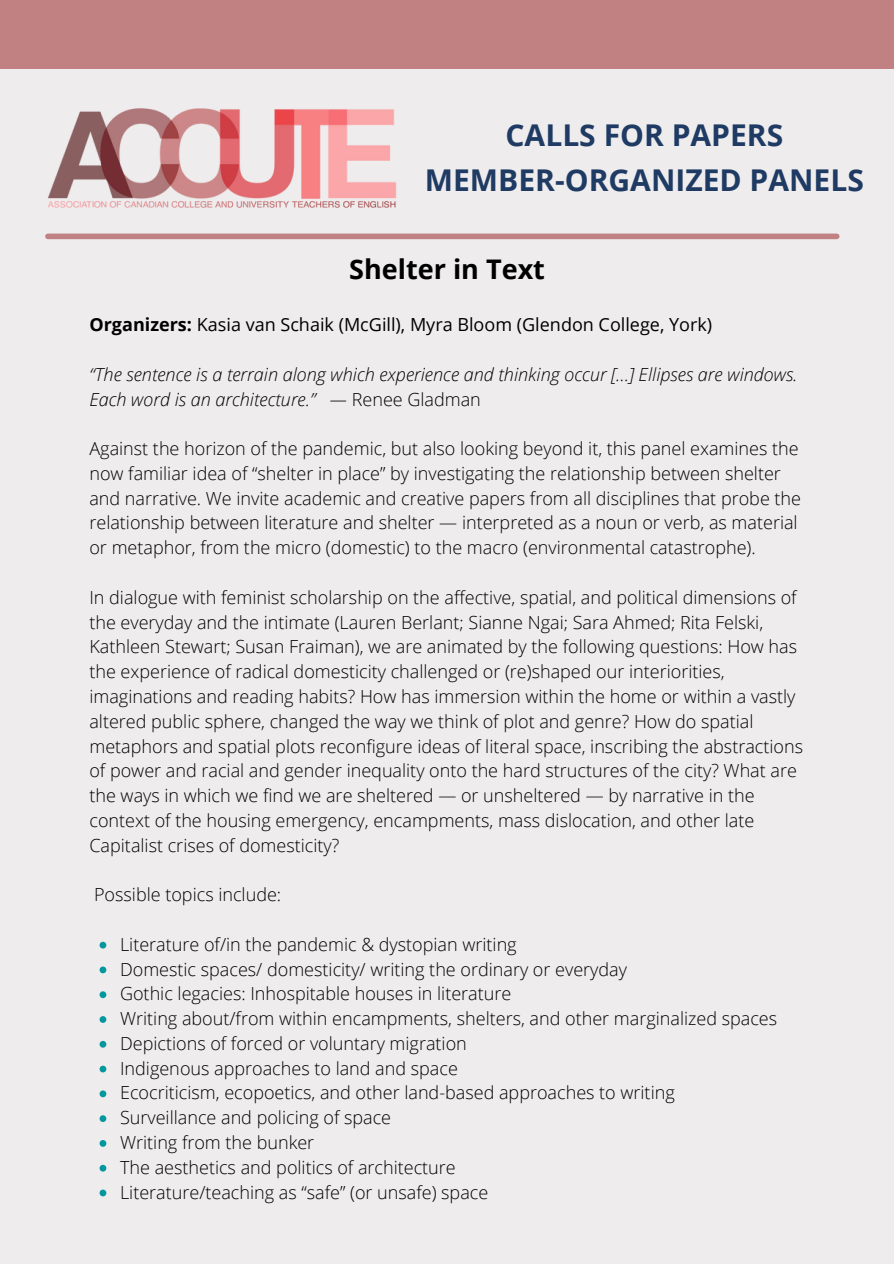
<style>
.page{position:relative;width:894px;height:1264px;background:#fff}
.page>*{position:absolute;margin:0;border:0;box-sizing:border-box;transform-origin:0 0}
.t1{font:700 30px "Open Sans";color:#1f3b64}
.t2{font:700 27px "Open Sans";color:#000}
.t3{font:300 18px/24.8px "Open Sans";color:#000}
.t4{font:italic 300 18px/24.8px "Open Sans";color:#000}
.t5{font:18px "Open Sans";color:#000}
.s1{font-weight:700}
.s2{font-style:normal}
</style>
<div class="page">
<div style="left:0;top:0;width:893px;height:1263px;background:#eeeced"></div>
<div style="left:0;top:0;width:893px;height:69px;background:#c18182"></div>
<img style="left:48px;top:108px;width:349px;height:100px">
<div style="left:48px;top:233px;width:788px;height:6px;background:#c18182"></div>
<svg style="left:99px;top:941px;width:7px;height:7px"></svg>
<svg style="left:99px;top:966px;width:7px;height:7px"></svg>
<svg style="left:99px;top:991px;width:7px;height:7px"></svg>
<svg style="left:99px;top:1016px;width:7px;height:6px"></svg>
<svg style="left:99px;top:1040px;width:7px;height:7px"></svg>
<svg style="left:99px;top:1065px;width:7px;height:7px"></svg>
<svg style="left:99px;top:1090px;width:7px;height:7px"></svg>
<svg style="left:99px;top:1115px;width:7px;height:6px"></svg>
<svg style="left:99px;top:1140px;width:7px;height:6px"></svg>
<svg style="left:99px;top:1164px;width:7px;height:7px"></svg>
<svg style="left:99px;top:1189px;width:7px;height:7px"></svg>
<p class="t1" style="left:505px;top:114px;width:279px">CALLS FOR PAPERS</p>
<p class="t1" style="left:424px;top:159px;width:440px">MEMBER-ORGANIZED PANELS</p>
<p class="t2" style="left:349px;top:250px;width:197px">Shelter in Text</p>
<p class="t5" style="left:89px;top:312px;width:624px"><span class="s1">Organizers:</span> Kasia van Schaik (McGill), Myra Bloom (Glendon College, York)</p>
<p class="t4" style="left:89px;top:361px;width:709px">“The sentence is a terrain along which experience and thinking occur […] Ellipses are windows.<br>Each word is an architecture.” — <span class="s2">Renee Gladman</span></p>
<p class="t3" style="left:89px;top:436px;width:713px">Against the horizon of the pandemic, but also looking beyond it, this panel examines the now familiar idea of “shelter in place” by investigating the relationship between shelter and narrative. We invite academic and creative papers from all disciplines that probe the relationship between literature and shelter — interpreted as a noun or verb, as material or metaphor, from the micro (domestic) to the macro (environmental catastrophe).</p>
<p class="t3" style="left:89px;top:584px;width:715px">In dialogue with feminist scholarship on the affective, spatial, and political dimensions of the everyday and the intimate (Lauren Berlant; Sianne Ngai; Sara Ahmed; Rita Felski, Kathleen Stewart; Susan Fraiman), we are animated by the following questions: How has the experience of radical domesticity challenged or (re)shaped our interiorities, imaginations and reading habits? How has immersion within the home or within a vastly altered public sphere, changed the way we think of plot and genre? How do spatial metaphors and spatial plots reconfigure ideas of literal space, inscribing the abstractions of power and racial and gender inequality onto the hard structures of the city? What are the ways in which we find we are sheltered — or unsheltered — by narrative in the context of the housing emergency, encampments, mass dislocation, and other late Capitalist crises of domesticity?</p>
<p class="t3" style="left:94px;top:881px;width:188px">Possible topics include:</p>
<p class="t3" style="left:120px;top:931px;width:398px">Literature of/in the pandemic &amp; dystopian writing</p>
<p class="t3" style="left:120px;top:956px;width:508px">Domestic spaces/ domesticity/ writing the ordinary or everyday</p>
<p class="t3" style="left:120px;top:981px;width:392px">Gothic legacies: Inhospitable houses in literature</p>
<p class="t3" style="left:120px;top:1005px;width:658px">Writing about/from within encampments, shelters, and other marginalized spaces</p>
<p class="t3" style="left:120px;top:1030px;width:348px">Depictions of forced or voluntary migration</p>
<p class="t3" style="left:120px;top:1055px;width:339px">Indigenous approaches to land and space</p>
<p class="t3" style="left:120px;top:1080px;width:556px">Ecocriticism, ecopoetics, and other land-based approaches to writing</p>
<p class="t3" style="left:120px;top:1104px;width:272px">Surveillance and policing of space</p>
<p class="t3" style="left:120px;top:1129px;width:196px">Writing from the bunker</p>
<p class="t3" style="left:120px;top:1154px;width:337px">The aesthetics and politics of architecture</p>
<p class="t3" style="left:120px;top:1179px;width:369px">Literature/teaching as “safe” (or unsafe) space</p>
</div>
